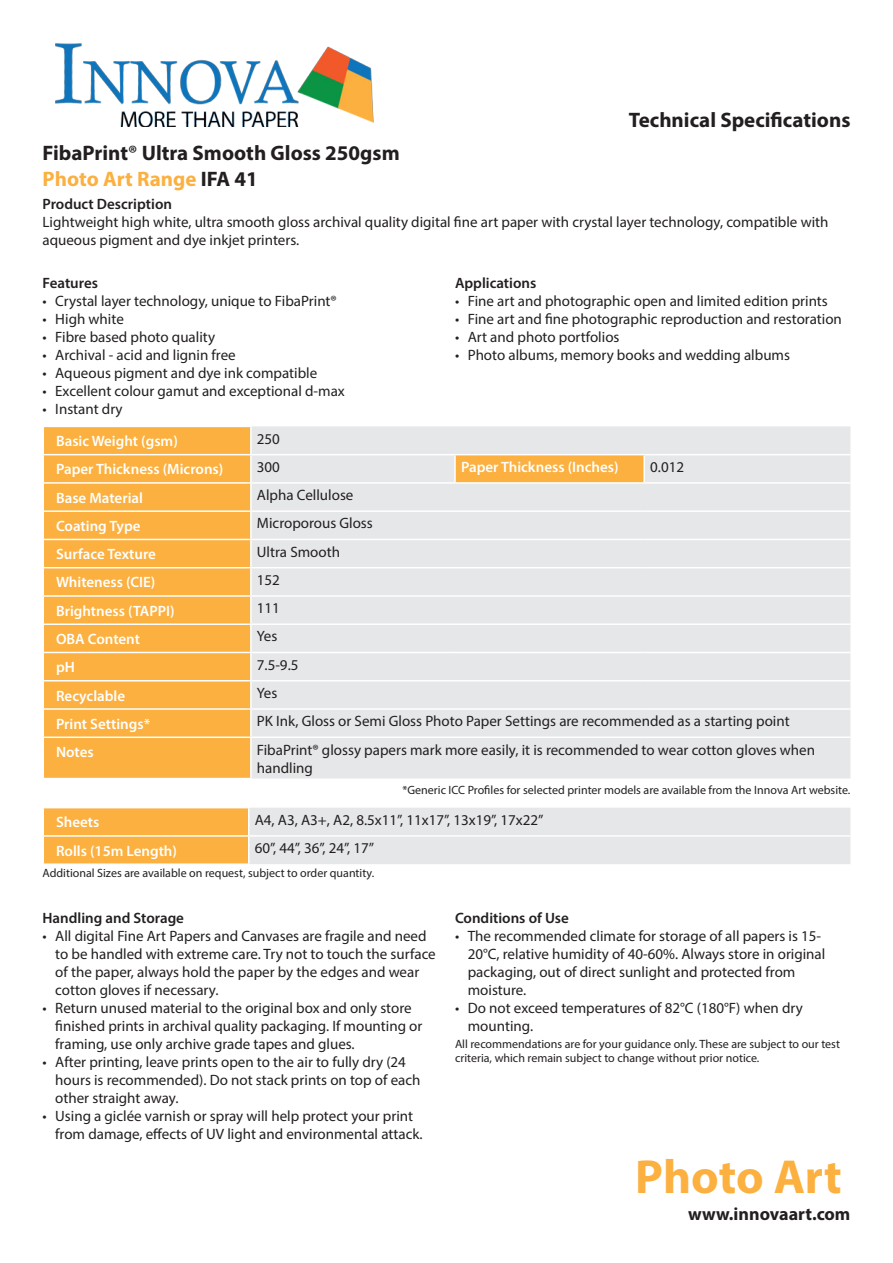
<style>
.page{position:relative;width:893px;height:1263px;background:#fff}
.page>*{position:absolute;margin:0;border:0;box-sizing:border-box;transform-origin:0 0}
.t1{font:700 48px "Myriad Pro";color:#fbb03f}
.t2{font:700 21px "Myriad Pro";color:#231f20}
.t3{font:700 21px "Myriad Pro";color:#fbb03f}
.t4{font:700 18px "Myriad Pro";color:#231f20}
.t5{font:15px/18px "Myriad Pro";color:#231f20}
.t6{font:600 15px "Myriad Pro";color:#fff}
.t7{font:600 15px "Myriad Pro";color:#231f20}
.t8{font:12px/14.4px "Myriad Pro";color:#231f20}
.s1{font-weight:600}
.s2{color:#231f20}
</style>
<div class="page">
<img style="left:55px;top:43px;width:239px;height:84px">
<img style="left:294px;top:46px;width:80px;height:81px">
<svg style="left:43px;top:808px;width:807px;height:56px;background:#ebdac0"></svg>
<hr style="left:43px;top:863px;width:206px;height:2px;background:#fff">
<div style="left:44px;top:427px;width:206px;height:351px;background:#fbb03f"></div>
<div style="left:252px;top:426px;width:598px;height:352px;background:#e6e7e9"></div>
<div style="left:455px;top:455px;width:189px;height:28px;background:#fbb03f"></div>
<hr style="left:43px;top:454px;width:209px;height:1px;background:#fff">
<hr style="left:43px;top:482px;width:209px;height:2px;background:#fff">
<hr style="left:43px;top:510px;width:209px;height:2px;background:#fff">
<hr style="left:43px;top:539px;width:209px;height:1px;background:#fff">
<hr style="left:43px;top:567px;width:209px;height:1px;background:#fff">
<hr style="left:43px;top:595px;width:209px;height:2px;background:#fff">
<hr style="left:43px;top:623px;width:209px;height:2px;background:#fff">
<hr style="left:43px;top:652px;width:209px;height:1px;background:#fff">
<hr style="left:43px;top:680px;width:209px;height:1px;background:#fff">
<hr style="left:43px;top:708px;width:209px;height:2px;background:#fff">
<hr style="left:43px;top:736px;width:209px;height:2px;background:#fff">
<hr style="left:252px;top:454px;width:202px;height:1px;background:#fff">
<hr style="left:645px;top:454px;width:205px;height:1px;background:#fff">
<hr style="left:252px;top:482px;width:202px;height:2px;background:#fff">
<hr style="left:645px;top:482px;width:205px;height:2px;background:#fff">
<hr style="left:252px;top:510px;width:203px;height:2px;background:#fff">
<hr style="left:455px;top:510px;width:189px;height:2px;background:#fff">
<hr style="left:644px;top:510px;width:206px;height:2px;background:#fff">
<hr style="left:252px;top:539px;width:203px;height:1px;background:#fff">
<hr style="left:455px;top:539px;width:189px;height:1px;background:#fff">
<hr style="left:644px;top:539px;width:206px;height:1px;background:#fff">
<hr style="left:252px;top:567px;width:203px;height:1px;background:#fff">
<hr style="left:455px;top:567px;width:189px;height:1px;background:#fff">
<hr style="left:644px;top:567px;width:206px;height:1px;background:#fff">
<hr style="left:252px;top:595px;width:203px;height:2px;background:#fff">
<hr style="left:455px;top:595px;width:189px;height:2px;background:#fff">
<hr style="left:644px;top:595px;width:206px;height:2px;background:#fff">
<hr style="left:252px;top:623px;width:203px;height:2px;background:#fff">
<hr style="left:455px;top:623px;width:189px;height:2px;background:#fff">
<hr style="left:644px;top:623px;width:206px;height:2px;background:#fff">
<hr style="left:252px;top:652px;width:203px;height:1px;background:#fff">
<hr style="left:455px;top:652px;width:189px;height:1px;background:#fff">
<hr style="left:644px;top:652px;width:206px;height:1px;background:#fff">
<hr style="left:252px;top:680px;width:203px;height:1px;background:#fff">
<hr style="left:455px;top:680px;width:189px;height:1px;background:#fff">
<hr style="left:644px;top:680px;width:206px;height:1px;background:#fff">
<hr style="left:252px;top:708px;width:203px;height:2px;background:#fff">
<hr style="left:455px;top:708px;width:189px;height:2px;background:#fff">
<hr style="left:644px;top:708px;width:206px;height:2px;background:#fff">
<hr style="left:252px;top:736px;width:203px;height:2px;background:#fff">
<hr style="left:455px;top:736px;width:189px;height:2px;background:#fff">
<hr style="left:644px;top:736px;width:206px;height:2px;background:#fff">
<hr style="left:454px;top:454px;width:191px;height:1px;background:#fff">
<hr style="left:454px;top:455px;width:2px;height:27px;background:#fff">
<hr style="left:643px;top:455px;width:2px;height:27px;background:#fff">
<hr style="left:454px;top:482px;width:191px;height:2px;background:#fff">
<p class="t2" style="left:43px;top:140px;width:359px">FibaPrint<span class="s1">®</span> Ultra Smooth Gloss 250gsm</p>
<p class="t3" style="left:43px;top:165px;width:217px">Photo Art Range <span class="s2">IFA 41</span></p>
<h2 class="t2" style="left:629px;top:106px;width:223px">Technical Specifications</h2>
<p class="t7" style="left:43px;top:194px;width:131px">Product Description</p>
<p class="t5" style="left:43px;top:212px;width:787px">Lightweight high white, ultra smooth gloss archival quality digital fine art paper with crystal layer technology, compatible with aqueous pigment and dye inkjet printers.</p>
<p class="t7" style="left:43px;top:273px;width:57px">Features</p>
<p class="t5" style="left:43px;top:292px;width:296px">• Crystal layer technology, unique to FibaPrint®</p>
<p class="t5" style="left:43px;top:310px;width:83px">• High white</p>
<p class="t5" style="left:43px;top:328px;width:174px">• Fibre based photo quality</p>
<p class="t5" style="left:43px;top:346px;width:195px">• Archival - acid and lignin free</p>
<p class="t5" style="left:43px;top:364px;width:276px">• Aqueous pigment and dye ink compatible</p>
<p class="t5" style="left:43px;top:382px;width:304px">• Excellent colour gamut and exceptional d-max</p>
<p class="t5" style="left:43px;top:400px;width:82px">• Instant dry</p>
<p class="t7" style="left:455px;top:273px;width:83px">Applications</p>
<p class="t5" style="left:455px;top:292px;width:374px">• Fine art and photographic open and limited edition prints</p>
<p class="t5" style="left:455px;top:310px;width:388px">• Fine art and fine photographic reproduction and restoration</p>
<p class="t5" style="left:455px;top:328px;width:166px">• Art and photo portfolios</p>
<p class="t5" style="left:455px;top:346px;width:337px">• Photo albums, memory books and wedding albums</p>
<p class="t6" style="left:56px;top:432px;width:123px">Basic Weight (gsm)</p>
<p class="t5" style="left:257px;top:429px;width:25px">250</p>
<p class="t6" style="left:56px;top:460px;width:169px">Paper Thickness (Microns)</p>
<p class="t5" style="left:257px;top:458px;width:25px">300</p>
<p class="t6" style="left:461px;top:457px;width:159px">Paper Thickness (Inches)</p>
<p class="t5" style="left:650px;top:458px;width:35px">0.012</p>
<p class="t6" style="left:56px;top:488px;width:88px">Base Material</p>
<p class="t5" style="left:257px;top:486px;width:98px">Alpha Cellulose</p>
<p class="t6" style="left:56px;top:516px;width:86px">Coating Type</p>
<p class="t5" style="left:257px;top:514px;width:117px">Microporous Gloss</p>
<p class="t6" style="left:56px;top:545px;width:102px">Surface Texture</p>
<p class="t5" style="left:257px;top:542px;width:85px">Ultra Smooth</p>
<p class="t6" style="left:56px;top:573px;width:101px">Whiteness (CIE)</p>
<p class="t5" style="left:257px;top:571px;width:25px">152</p>
<p class="t6" style="left:56px;top:601px;width:120px">Brightness (TAPPI)</p>
<p class="t5" style="left:257px;top:599px;width:25px">111</p>
<p class="t6" style="left:56px;top:629px;width:86px">OBA Content</p>
<p class="t5" style="left:257px;top:627px;width:22px">Yes</p>
<p class="t6" style="left:56px;top:658px;width:20px">pH</p>
<p class="t5" style="left:257px;top:655px;width:43px">7.5-9.5</p>
<p class="t6" style="left:56px;top:686px;width:71px">Recyclable</p>
<p class="t5" style="left:257px;top:684px;width:22px">Yes</p>
<p class="t6" style="left:56px;top:714px;width:96px">Print Settings*</p>
<p class="t5" style="left:257px;top:712px;width:534px">PK Ink, Gloss or Semi Gloss Photo Paper Settings are recommended as a starting point</p>
<p class="t6" style="left:56px;top:742px;width:39px">Notes</p>
<p class="t5" style="left:257px;top:740px;width:560px">FibaPrint® glossy papers mark more easily, it is recommended to wear cotton gloves when handling</p>
<p class="t8" style="left:402px;top:782px;width:450px">*Generic ICC Profiles for selected printer models are available from the Innova Art website.</p>
<p class="t6" style="left:56px;top:813px;width:45px">Sheets</p>
<p class="t5" style="left:255px;top:811px;width:290px">A4, A3, A3+, A2, 8.5x11”, 11x17”, 13x19”, 17x22”</p>
<p class="t6" style="left:56px;top:841px;width:123px">Rolls (15m Length)</p>
<p class="t5" style="left:255px;top:839px;width:121px">60”, 44”, 36”, 24”, 17”</p>
<p class="t8" style="left:43px;top:866px;width:333px">Additional Sizes are available on request, subject to order quantity.</p>
<p class="t7" style="left:43px;top:908px;width:143px">Handling and Storage</p>
<p class="t5" style="left:55px;top:926px;width:382px;text-indent:-13px">• All digital Fine Art Papers and Canvases are fragile and need to be handled with extreme care. Try not to touch the surface of the paper, always hold the paper by the edges and wear cotton gloves if necessary.</p>
<p class="t5" style="left:55px;top:998px;width:369px;text-indent:-13px">• Return unused material to the original box and only store finished prints in archival quality packaging. If mounting or framing, use only archive grade tapes and glues.</p>
<p class="t5" style="left:55px;top:1052px;width:367px;text-indent:-13px">• After printing, leave prints open to the air to fully dry (24 hours is recommended). Do not stack prints on top of each other straight away.</p>
<p class="t5" style="left:55px;top:1106px;width:369px;text-indent:-13px">• Using a giclée varnish or spray will help protect your print from damage, effects of UV light and environmental attack.</p>
<p class="t7" style="left:455px;top:908px;width:115px">Conditions of Use</p>
<p class="t5" style="left:468px;top:926px;width:359px;text-indent:-13px">• The recommended climate for storage of all papers is 15- 20°C, relative humidity of 40-60%. Always store in original packaging, out of direct sunlight and protected from moisture.</p>
<p class="t5" style="left:468px;top:998px;width:337px;text-indent:-13px">• Do not exceed temperatures of 82°C (180°F) when dry mounting.</p>
<p class="t8" style="left:455px;top:1036px;width:386px">All recommendations are for your guidance only. These are subject to our test criteria, which remain subject to change without prior notice.</p>
<h1 class="t1" style="left:635px;top:1146px;width:208px">Photo Art</h1>
<p class="t4" style="left:688px;top:1202px;width:164px">www.innovaart.com</p>
</div>
